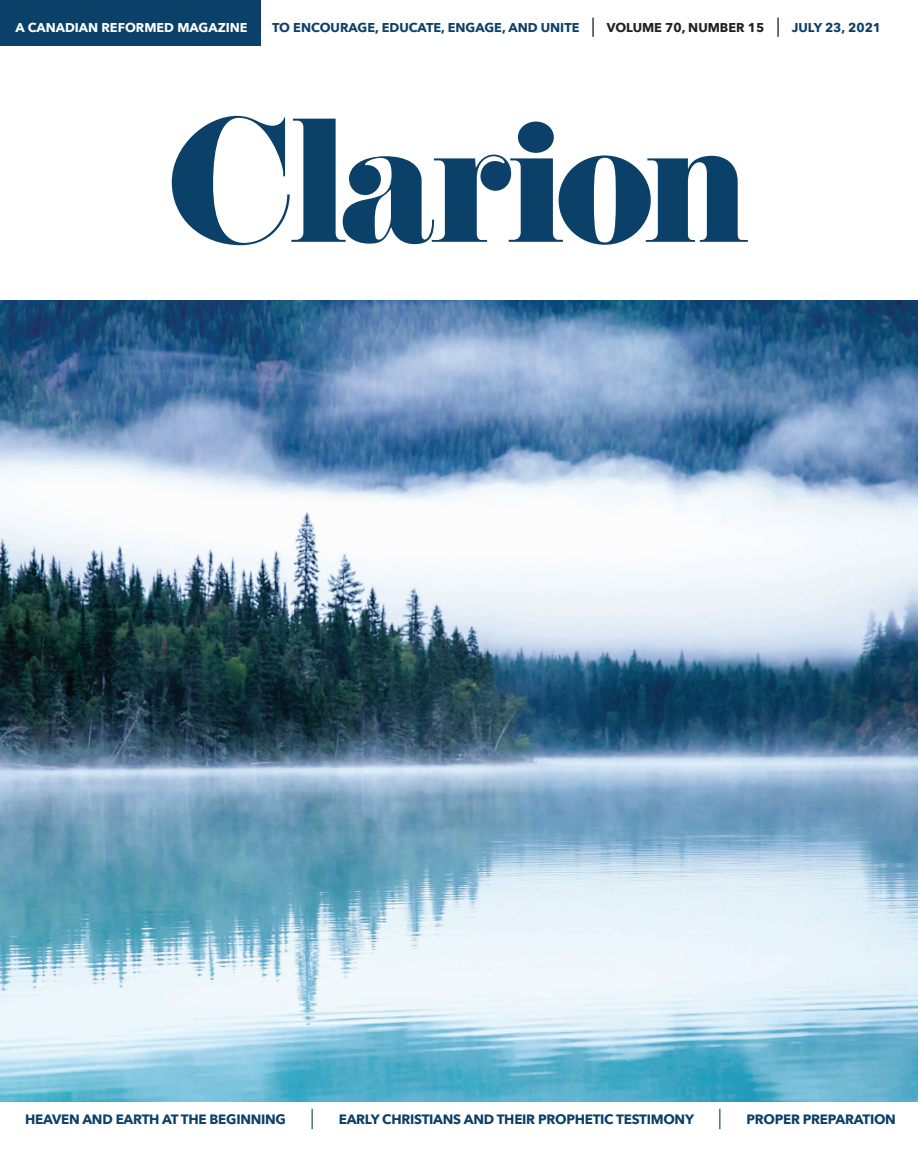
<style>
.page{position:relative;width:918px;height:1175px;background:#fff}
.page>*{position:absolute;margin:0;border:0;box-sizing:border-box;transform-origin:0 0}
.t1{font:700 13.5px "Avenir Next";letter-spacing:-.02em;color:#0b4069}
.t2{font:700 12.75px "Avenir Next";color:#0b4069}
.t3{font:700 12.75px "Avenir Next";color:#fff}
.s1{font-weight:600;font-size:19.2px;color:#231f20}
.s2{color:#231f20}
.s3{font-weight:500;font-size:20.25px}
</style>
<div class="page">
<svg style="left:172px;top:116px;width:576px;height:129px"></svg>
<div style="left:0;top:0;width:260px;height:46px;background:#0b4069"></div>
<img style="left:0;top:300px;width:918px;height:801px">
<p class="t3" style="left:15px;top:17px;width:234px">A CANADIAN REFORMED MAGAZINE</p>
<p class="t2" style="left:272px;top:17px;width:610px">TO ENCOURAGE, EDUCATE, ENGAGE, AND UNITE <span class="s1">|</span> <span class="s2">VOLUME 70, NUMBER 15</span> <span class="s1">|</span> JULY 23, 2021</p>
<p class="t1" style="left:25px;top:1107px;width:872px">HEAVEN AND EARTH AT THE BEGINNING <span class="s3">|</span> EARLY CHRISTIANS AND THEIR PROPHETIC TESTIMONY <span class="s3">|</span> PROPER PREPARATION</p>
</div>
